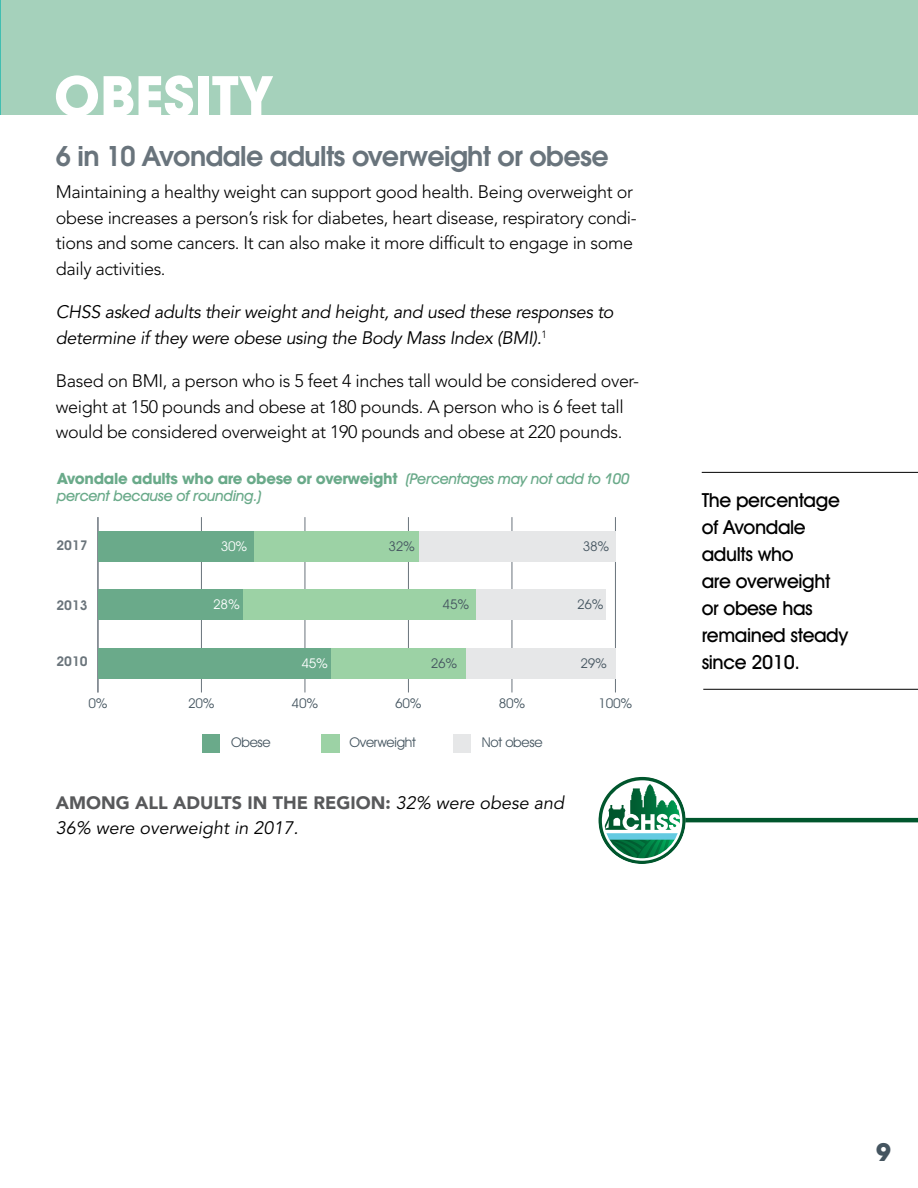
<style>
.page{position:relative;width:918px;height:1188px;background:#fff}
.page>*{position:absolute;margin:0;border:0;box-sizing:border-box;transform-origin:0 0}
.t1{font:700 54px "ITC Avant Garde Std";color:#fff}
.t2{font:600 27px "Avant Garde";letter-spacing:-.02em;color:#69747c}
.t3{font:700 24px "ITC Avant Garde Std";color:#455560}
.t4{font:500 19.5px/27px "Avant Garde IT Cby BT";letter-spacing:-.02em;color:#000}
.t5{font:300 18px/25.5px "Avenir LT Std";letter-spacing:-.02em;color:#000}
.t6{font:italic 18px/25.5px "Avenir LT Std";letter-spacing:-.02em;color:#000}
.t7{font:900 18px "Avenir";color:#58595b}
.t8{font:italic 18px "Avenir LT Std";color:#000}
.t9{font:700 15px "ITC Avant Garde Std";letter-spacing:-.02em;color:#6aaa8a}
.t10{font:italic 500 15px "Avant Garde IT Cby BT";letter-spacing:-.02em;color:#6aaa8a}
.t11{font:13.5px "Avant Garde IT Cby BT";letter-spacing:-.02em;color:#455560}
.t12{font:600 13.5px "Avant Garde IT Cby BT";color:#6a747b}
.t13{font:13.5px "Avant Garde IT Cby BT";color:#fff}
.s1{font-family:"Avant Garde IT Cby BT";font-weight:500;font-style:italic}
.s2{font-family:"Avenir LT Std";font-weight:400;font-style:italic;color:#000}
</style>
<div class="page">
<hr style="left:201px;top:517px;width:1px;height:175px;background:#6a737c">
<hr style="left:305px;top:517px;width:1px;height:175px;background:#6a737c">
<hr style="left:408px;top:517px;width:1px;height:175px;background:#6a737c">
<hr style="left:512px;top:517px;width:1px;height:175px;background:#6a737c">
<hr style="left:615px;top:517px;width:1px;height:175px;background:#6a737c">
<hr style="left:98px;top:517px;width:1px;height:175px;background:#6a737c">
<div style="left:419px;top:531px;width:196px;height:31px;background:#e6e7e8"></div>
<div style="left:471px;top:590px;width:135px;height:30px;background:#e6e7e8"></div>
<div style="left:465px;top:648px;width:150px;height:30px;background:#e6e7e8"></div>
<div style="left:253px;top:531px;width:166px;height:31px;background:#9cd2a5"></div>
<div style="left:243px;top:590px;width:233px;height:30px;background:#9cd2a5"></div>
<div style="left:331px;top:648px;width:134px;height:30px;background:#9cd2a5"></div>
<div style="left:98px;top:531px;width:155px;height:31px;background:#6aaa8a"></div>
<div style="left:98px;top:590px;width:145px;height:30px;background:#6aaa8a"></div>
<div style="left:98px;top:648px;width:233px;height:30px;background:#6aaa8a"></div>
<div style="left:321px;top:734px;width:18px;height:18px;background:#9cd2a5"></div>
<div style="left:202px;top:734px;width:18px;height:18px;background:#6aaa8a"></div>
<div style="left:453px;top:734px;width:18px;height:18px;background:#e6e7e8"></div>
<div style="left:2px;top:0;width:916px;height:115px;background:#a5d1bb"></div>
<hr style="left:702px;top:472px;width:216px;height:1px;background:#000">
<hr style="left:703px;top:689px;width:215px;height:1px;background:#000">
<hr style="left:650px;top:818px;width:268px;height:4px;background:#00562d">
<svg style="left:599px;top:777px;width:87px;height:87px"></svg>
<h1 class="t1" style="left:54px;top:61px;width:221px">OBESITY</h1>
<h2 class="t2" style="left:56px;top:138px;width:554px">6 in 10 Avondale adults overweight or obese</h2>
<p class="t5" style="left:56px;top:179px;width:582px">Maintaining a healthy weight can support good health. Being overweight or obese increases a person’s risk for diabetes, heart disease, respiratory condi&shy;tions and some cancers. It can also make it more difficult to engage in some daily activities.</p>
<p class="t6" style="left:56px;top:300px;width:559px">CHSS asked adults their weight and height, and used these responses to determine if they were obese using the Body Mass Index (BMI).<sup>1</sup></p>
<p class="t5" style="left:56px;top:368px;width:585px">Based on BMI, a person who is 5 feet 4 inches tall would be considered over&shy;weight at 150 pounds and obese at 180 pounds. A person who is 6 feet tall would be considered overweight at 190 pounds and obese at 220 pounds.</p>
<p class="t9" style="left:57px;top:469px;width:574px">Avondale adults who are obese or overweight <span class="s1">(Percentages may not add to 100</span></p>
<p class="t10" style="left:57px;top:486px;width:206px">percent because of rounding.)</p>
<p class="t12" style="left:56px;top:537px;width:33px">2017</p>
<p class="t13" style="left:221px;top:538px;width:28px">30%</p>
<p class="t11" style="left:388px;top:538px;width:28px">32%</p>
<p class="t11" style="left:583px;top:538px;width:28px">38%</p>
<p class="t12" style="left:56px;top:597px;width:33px">2013</p>
<p class="t12" style="left:56px;top:654px;width:33px">2010</p>
<p class="t13" style="left:213px;top:596px;width:28px">28%</p>
<p class="t11" style="left:443px;top:596px;width:28px">45%</p>
<p class="t11" style="left:577px;top:596px;width:28px">26%</p>
<p class="t13" style="left:302px;top:655px;width:28px">45%</p>
<p class="t11" style="left:431px;top:655px;width:28px">26%</p>
<p class="t11" style="left:580px;top:655px;width:28px">29%</p>
<p class="t11" style="left:88px;top:695px;width:21px">0%</p>
<p class="t11" style="left:188px;top:695px;width:28px">20%</p>
<p class="t11" style="left:292px;top:695px;width:28px">40%</p>
<p class="t11" style="left:395px;top:695px;width:28px">60%</p>
<p class="t11" style="left:499px;top:695px;width:28px">80%</p>
<p class="t11" style="left:598px;top:695px;width:35px">100%</p>
<p class="t11" style="left:231px;top:734px;width:41px">Obese</p>
<p class="t11" style="left:350px;top:734px;width:68px">Overweight</p>
<p class="t11" style="left:482px;top:734px;width:62px">Not obese</p>
<p class="t7" style="left:56px;top:787px;width:510px">AMONG ALL ADULTS IN THE REGION: <span class="s2">32% were obese and</span></p>
<p class="t8" style="left:56px;top:818px;width:244px">36% were overweight in 2017.</p>
<p class="t4" style="left:702px;top:486px;width:148px">The percentage of Avondale adults who<br>are overweight or obese has remained steady since 2010.</p>
<h3 class="t3" style="left:876px;top:1137px;width:16px">9</h3>
</div>
